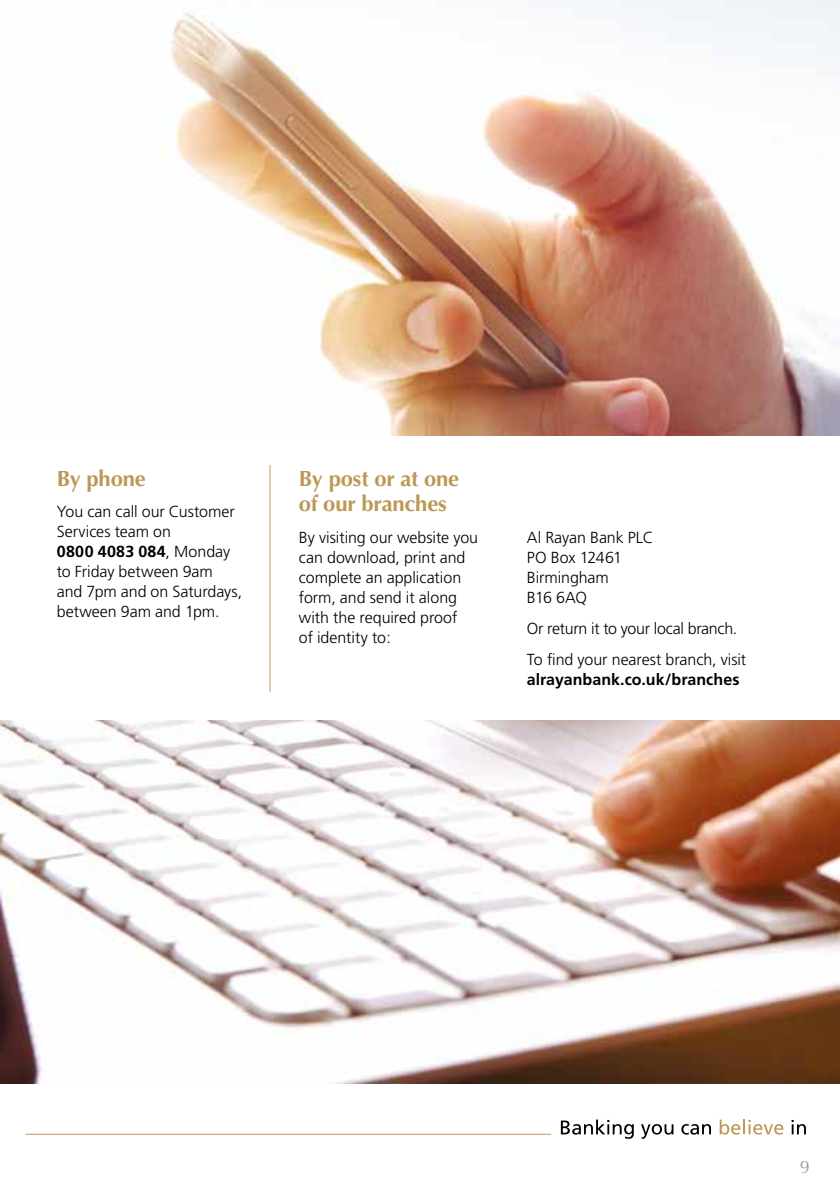
<style>
.page{position:relative;width:840px;height:1191px;background:#fff}
.page>*{position:absolute;margin:0;border:0;box-sizing:border-box;transform-origin:0 0}
.t1{font:700 22px/25.2px "Optima";letter-spacing:-.01em;color:#bc9855}
.t2{font:18px "Optima";color:#9c9d9d}
.t3{font:300 16px/20px "Frutiger";letter-spacing:-.005em;color:#000}
.t4{font:700 16px "Frutiger";color:#000}
.s1{font-weight:700}
</style>
<div class="page">
<img style="left:0;top:0;width:839px;height:1083px">
<svg style="left:560px;top:1119px;width:73px;height:19px"></svg>
<svg style="left:641px;top:1124px;width:32px;height:14px"></svg>
<svg style="left:681px;top:1124px;width:29px;height:10px"></svg>
<svg style="left:719px;top:1119px;width:64px;height:15px"></svg>
<svg style="left:791px;top:1120px;width:14px;height:14px"></svg>
<hr style="left:26px;top:1133px;width:524px;height:1px;background:#bc9855">
<div style="left:0;top:437px;width:839px;height:283px;background:#fff"></div>
<hr style="left:269px;top:465px;width:1px;height:227px;background:#bc9855">
<h1 class="t1" style="left:57px;top:466px;width:90px">By phone</h1>
<p class="t3" style="left:57px;top:502px;width:187px">You can call our Customer<br>Services team on<br><span class="s1">0800 4083 084</span>, Monday to Friday between 9am and 7pm and on Saturdays, between 9am and 1pm.</p>
<h1 class="t1" style="left:299px;top:466px;width:162px">By post or at one of our branches</h1>
<p class="t3" style="left:299px;top:527px;width:181px">By visiting our website you can download, print and complete an application form, and send it along with the required proof<br>of identity to:</p>
<p class="t3" style="left:526px;top:527px;width:128px">Al Rayan Bank PLC<br>PO Box 12461<br>Birmingham<br>B16 6AQ</p>
<p class="t3" style="left:526px;top:613px;width:221px;line-height:31.4px">Or return it to your local branch.<br>To find your nearest branch, visit</p>
<p class="t4" style="left:526px;top:670px;width:214px">alrayanbank.co.uk/branches</p>
<p class="t2" style="left:799px;top:1156px;width:12px">9</p>
</div>
